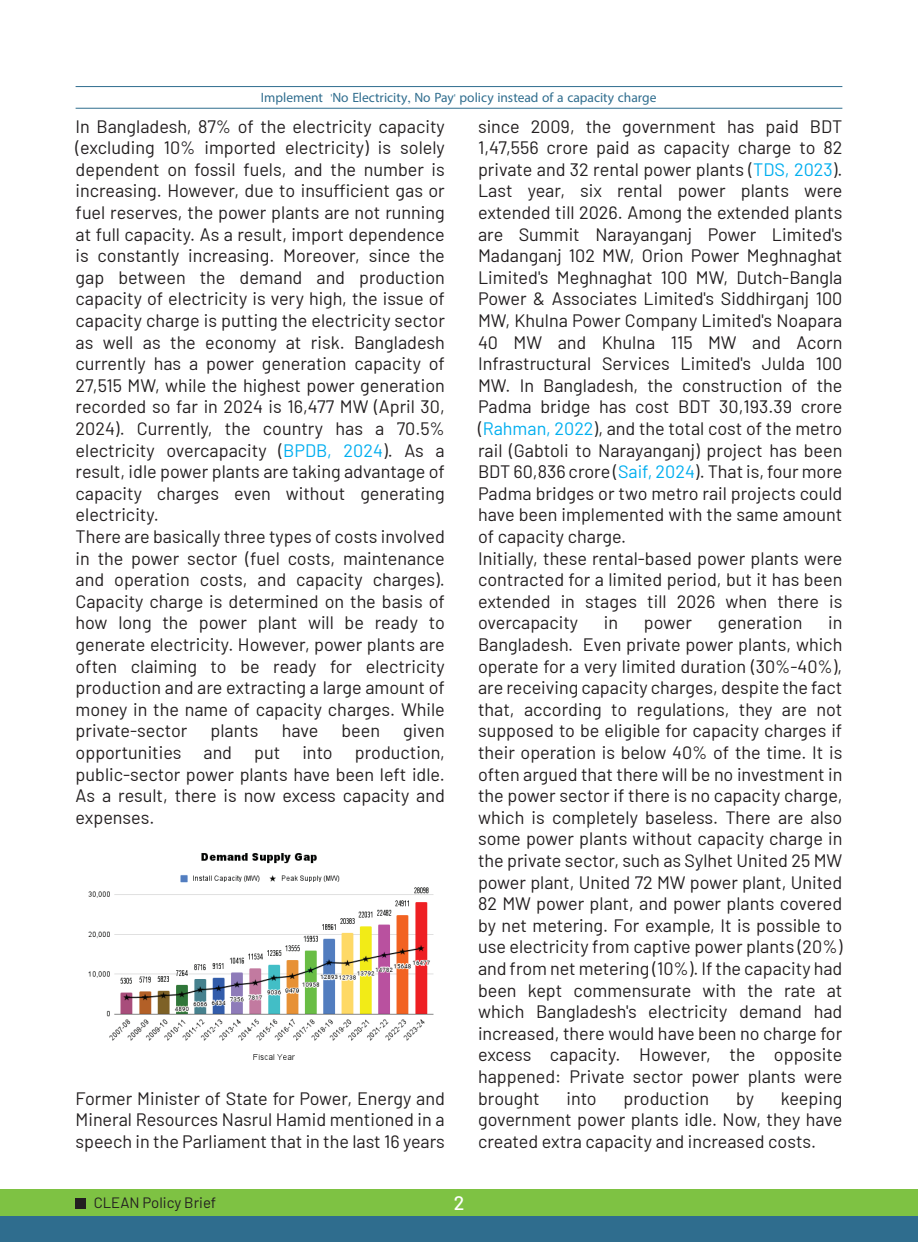
<style>
.page{position:relative;width:918px;height:1242px;background:#fff}
.page>*{position:absolute;margin:0;border:0;box-sizing:border-box;transform-origin:0 0}
.t1{font:500 19.5px "Barlow";color:#fff}
.t2{font:18px/21.6px "Barlow";color:#231f20;text-align:justify}
.t3{font:15px "Barlow";color:#231f20}
.t4{font:13.5px "Myriad Pro";color:#2f6d8e}
.s1{font-family:"Sutonny OMJ"}
.s2{color:#00aeef}
</style>
<div class="page">
<hr style="left:76px;top:108px;width:766px;height:1px;background:#2f6d8e">
<hr style="left:76px;top:86px;width:766px;height:1px;background:#2f6d8e">
<div style="left:0;top:1215px;width:918px;height:27px;background:#2f6d8e"></div>
<div style="left:0;top:1189px;width:918px;height:26px;background:#7ec243"></div>
<div style="left:76px;top:1198px;width:10px;height:11px;background:#231f20"></div>
<img style="left:88px;top:853px;width:346px;height:207px">
<p class="t4" style="left:261px;top:89px;width:397px">Implement <span class="s1">'</span>No Electricity<span class="s1">,</span> No Pay<span class="s1">'</span> policy instead of a capacity charge</p>
<p class="t2" style="left:76px;top:114px;width:371px;text-align:left">In Bangladesh, 87% of the electricity capacity (excluding 10% imported electricity) is solely dependent on fossil fuels, and the number is increasing. However, due to insufficient gas or fuel reserves, the power plants are not running at full capacity. As a result, import dependence is constantly increasing. Moreover, since the gap between the demand and production capacity of electricity is very high, the issue of capacity charge is putting the electricity sector as well as the economy at risk. Bangladesh currently has a power generation capacity of 27,515 MW, while the highest power generation recorded so far in 2024 is 16,477 MW (April 30, 2024). Currently, the country has a 70.5% electricity overcapacity (<span class="s2">BPDB, 2024</span>). As a result, idle power plants are taking advantage of capacity charges even without generating electricity.<br>There are basically three types of costs involved in the power sector (fuel costs, maintenance and operation costs, and capacity charges).<br>Capacity charge is determined on the basis of how long the power plant will be ready to generate electricity. However, power plants are often claiming to be ready for electricity production and are extracting a large amount of money in the name of capacity charges. While private-sector</p>
<p class="t2" style="left:76px;top:719px;width:371px;text-indent:328px">given opportunities and put into production, public-sector power plants have been left idle.<br>As a result, there is now excess capacity and expenses.</p>
<p class="t2" style="left:210px;top:719px;width:50px">plants</p>
<p class="t2" style="left:282px;top:719px;width:38px">have</p>
<p class="t2" style="left:341px;top:719px;width:40px">been</p>
<p class="t2" style="left:76px;top:1086px;width:371px">Former Minister of State for Power, Energy and Mineral Resources Nasrul Hamid mentioned in a speech in the Parliament that in the last 16 years</p>
<p class="t2" style="left:478px;top:114px;width:366px;text-align:left">since 2009, the government has paid BDT 1,47,556 crore paid as capacity charge to 82 private and 32 rental power plants (<span class="s2">TDS, 2023</span>).<br>Last year, six rental power plants were extended till 2026. Among the extended plants are Summit Narayanganj Power Limited's Madanganj 102 MW, Orion Power Meghnaghat Limited's Meghnaghat 100 MW, Dutch-Bangla Power &amp; Associates Limited's Siddhirganj 100<br>MW, Khulna Power Company Limited's Noapara 40 MW and Khulna 115 MW and Acorn Infrastructural Services Limited's Julda 100<br>MW. In Bangladesh, the construction of the Padma bridge has cost BDT 30,193.39 crore (<span class="s2">Rahman, 2022</span>), and the total cost of the metro rail (Gabtoli to Narayanganj) project has been BDT 60,836 crore (<span class="s2">Saif, 2024</span>). That is, four more Padma bridges or two metro rail projects could have been implemented with the same amount of capacity charge.<br>Initially, these rental-based power plants were contracted for a limited period, but it has been extended in stages till 2026 when there is overcapacity</p>
<p class="t2" style="left:478px;top:611px;width:366px;text-indent:350px">in Bangladesh. Even private power plants, which operate for a very limited duration (30%-40%), are receiving capacity charges, despite the fact that, according to regulations, they are not supposed to be eligible for capacity charges if their operation is below 40% of the time. It is often argued that there will be no investment in the power sector if there is no capacity charge, which is completely baseless. There are also some power plants without capacity charge in the private sector, such as Sylhet United 25 MW power plant, United 72 MW power plant, United 82 MW power plant, and power plants covered by net metering. For example, It is possible to use electricity from captive power plants (20%) and from net metering (10%). If the capacity had been kept commensurate with the rate at which Bangladesh's electricity demand had increased, there would have been no charge for excess capacity. However, the opposite happened: Private sector power plants were brought</p>
<p class="t2" style="left:604px;top:611px;width:16px">in</p>
<p class="t2" style="left:644px;top:611px;width:50px">power</p>
<p class="t2" style="left:718px;top:611px;width:86px">generation</p>
<p class="t2" style="left:478px;top:1086px;width:366px;text-indent:303px">keeping government power plants idle. Now, they have created extra capacity and increased costs.</p>
<p class="t2" style="left:566px;top:1086px;width:32px">into</p>
<p class="t2" style="left:624px;top:1086px;width:87px">production</p>
<p class="t2" style="left:736px;top:1086px;width:19px">by</p>
<p class="t3" style="left:94px;top:1192px;width:124px">CLEAN Policy Brief</p>
<p class="t1" style="left:454px;top:1189px;width:12px">2</p>
</div>
